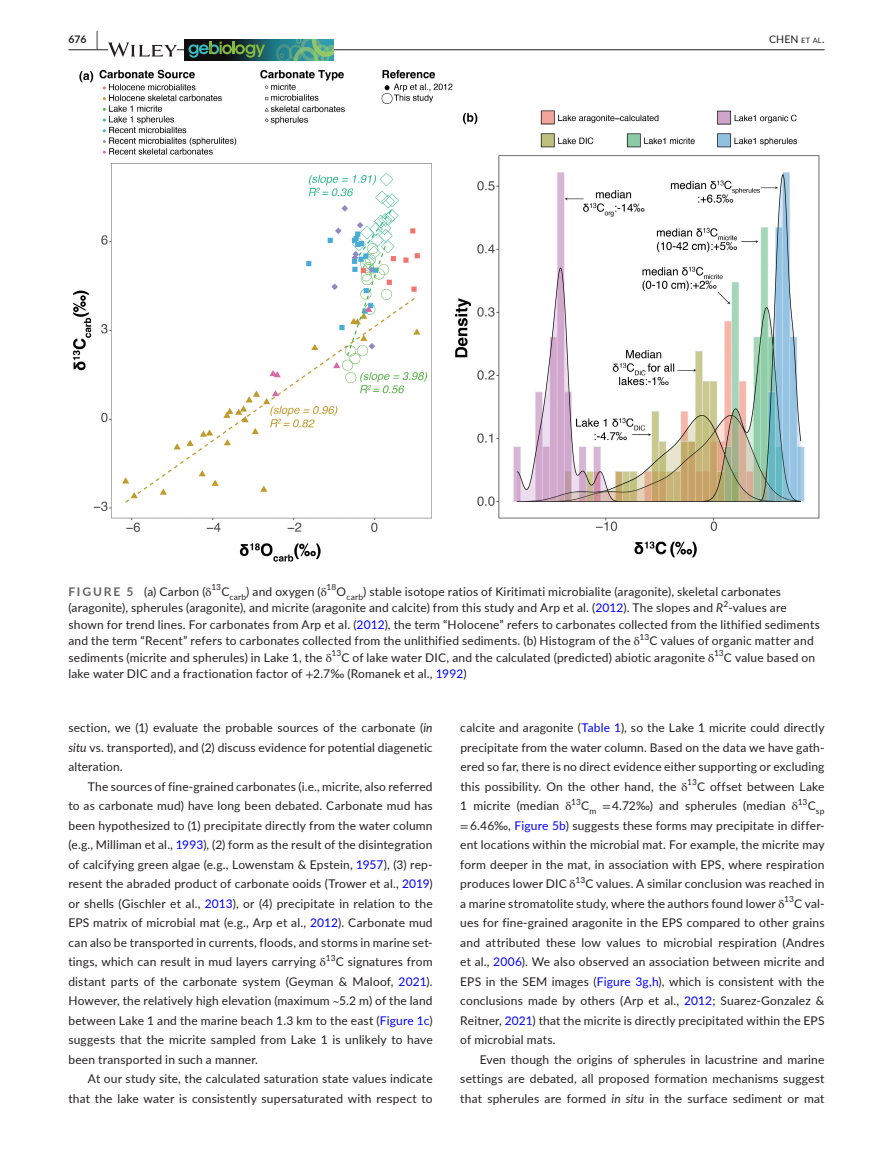
<style>
.page{position:relative;width:893px;height:1174px;background:#fff}
.page>*{position:absolute;margin:0;border:0;box-sizing:border-box;transform-origin:0 0}
.t1{font:12px/19.5px "Lato";letter-spacing:.015em;color:#231f20;text-align:justify}
.t2{font:10.5px "Lato";color:#231f20}
.t3{font:700 10.5px "Lato";color:#231f20}
.t4{font:8.4px "Lato";color:#231f20}
.s1{font-size:19.5px}
.s2{font-size:7.35px}
.s3{font-weight:700;color:#636366}
.s4{font-family:"STIX"}
.s5{color:#00f}
.s6{font-style:italic}
</style>
<div class="page">
<hr style="left:68px;top:49px;width:756px;height:1px;background:#231f20">
<svg style="left:108px;top:42px;width:69px;height:15px"></svg>
<img style="left:185px;top:39px;width:148px;height:21px">
<svg style="left:189px;top:42px;width:76px;height:16px"></svg>
<img style="left:72px;top:69px;width:748px;height:493px">
<p class="t3" style="left:68px;top:31px;width:31px">676 <span class="s1">|</span></p>
<p class="t2" style="left:769px;top:31px;width:57px">CHEN <span class="s2">et al</span>.</p>
<p class="t1" style="left:68px;top:581px;width:145px"><span class="s3">FIGURE 5</span> (a) Carbon (<span class="s4">δ</span></p>
<p class="t4" style="left:211px;top:581px;width:11px">13</p>
<p class="t1" style="left:221px;top:581px;width:107px">C<sub>carb</sub>) and oxygen (<span class="s4">δ</span></p>
<p class="t4" style="left:327px;top:581px;width:11px">18</p>
<p class="t1" style="left:68px;top:582px;width:720px;line-height:16.5px;text-indent:268px">O<sub>carb</sub>) stable isotope ratios of Kiritimati microbialite (aragonite), skeletal carbonates (aragonite), spherules (aragonite), and micrite (aragonite and calcite) from this study and Arp et al. (<span class="s5">2012</span>). The slopes and <span class="s6">R</span> -values are</p>
<p class="t4" style="left:724px;top:598px;width:6px">2</p>
<p class="t1" style="left:68px;top:615px;width:753px;line-height:16.5px">shown for trend lines. For carbonates from Arp et al. (<span class="s5">2012</span>), the term “Holocene” refers to carbonates collected from the lithified sediments and the term “Recent” refers to carbonates collected from the unlithified sediments. (b) Histogram of the <span class="s4">δ</span></p>
<p class="t4" style="left:640px;top:631px;width:11px">13</p>
<p class="t1" style="left:650px;top:630px;width:166px">C values of organic matter and</p>
<p class="t1" style="left:68px;top:647px;width:265px">sediments (micrite and spherules) in Lake 1, the <span class="s4">δ</span></p>
<p class="t4" style="left:332px;top:647px;width:11px">13</p>
<p class="t1" style="left:341px;top:647px;width:374px">C of lake water DIC, and the calculated (predicted) abiotic aragonite <span class="s4">δ</span></p>
<p class="t4" style="left:714px;top:647px;width:11px">13</p>
<p class="t1" style="left:724px;top:647px;width:93px">C value based on</p>
<p class="t1" style="left:68px;top:663px;width:400px">lake water DIC and a fractionation factor of <span class="s4">+</span>2.7‰ (Romanek et al., <span class="s5">1992</span>)</p>
<p class="t1" style="left:68px;top:717px;width:366px">section, we (1) evaluate the probable sources of the carbonate (<span class="s6">in situ</span> vs. transported), and (2) discuss evidence for potential diagenetic alteration.</p>
<p class="t1" style="left:68px;top:776px;width:366px;text-indent:20px">The sources of fine-grained carbonates (i.e., micrite, also referred to as carbonate mud) have long been debated. Carbonate mud has been hypothesized to (1) precipitate directly from the water column (e.g., Milliman et al., <span class="s5">1993</span>), (2) form as the result of the disintegration of calcifying green algae (e.g., Lowenstam &amp; Epstein, <span class="s5">1957</span>), (3) rep&shy;resent the abraded product of carbonate ooids (Trower et al., <span class="s5">2019</span>) or shells (Gischler et al., <span class="s5">2013</span>), or (4) precipitate in relation to the EPS matrix of microbial mat (e.g., Arp et al., <span class="s5">2012</span>). Carbonate mud can also be transported in currents, floods, and storms in marine set&shy;tings, which can result in mud layers carrying <span class="s4">δ</span><sup>13</sup>C signatures from distant parts of the carbonate system (Geyman &amp; Maloof, <span class="s5">2021</span>).<br>However, the relatively high elevation (maximum <span class="s4">~</span>5.2 m) of the land between Lake 1 and the marine beach 1.3 km to the east (<span class="s5">Figure 1c</span>) suggests that the micrite sampled from Lake 1 is unlikely to have been transported in such a manner.</p>
<p class="t1" style="left:68px;top:1068px;width:366px;text-align:right">At our study site, the calculated saturation state values indicate that the lake water is consistently supersaturated with respect to</p>
<p class="t1" style="left:460px;top:717px;width:366px">calcite and aragonite (<span class="s5">Table 1</span>), so the Lake 1 micrite could directly precipitate from the water column. Based on the data we have gath&shy;ered so far, there is no direct evidence either supporting or excluding this possibility. On the other hand, the <span class="s4">δ</span></p>
<p class="t4" style="left:687px;top:776px;width:11px">13</p>
<p class="t1" style="left:697px;top:776px;width:129px">C offset between Lake</p>
<p class="t1" style="left:460px;top:795px;width:113px">1 micrite (median <span class="s4">δ</span></p>
<p class="t4" style="left:571px;top:796px;width:11px">13</p>
<p class="t1" style="left:581px;top:795px;width:218px">C<sub>m</sub> <span class="s4">=</span> 4.72‰) and spherules (median <span class="s4">δ</span></p>
<p class="t4" style="left:798px;top:796px;width:11px">13</p>
<p class="t4" style="left:808px;top:805px;width:18px"><sup>C</sup>sp</p>
<p class="t1" style="left:460px;top:815px;width:366px"><span class="s4">=</span> 6.46‰, <span class="s5">Figure 5b</span>) suggests these forms may precipitate in differ&shy;ent locations within the microbial mat. For example, the micrite may form deeper in the mat, in association with EPS, where respiration produces lower DIC <span class="s4">δ</span></p>
<p class="t4" style="left:575px;top:874px;width:11px">13</p>
<p class="t1" style="left:460px;top:873px;width:366px;text-indent:125px">C values. A similar conclusion was reached in a marine stromatolite study, where the authors found lower <span class="s4">δ</span></p>
<p class="t4" style="left:784px;top:893px;width:11px">13</p>
<p class="t1" style="left:460px;top:893px;width:366px;text-indent:334px">C val&shy;ues for fine-grained aragonite in the EPS compared to other grains and attributed these low values to microbial respiration (Andres et al., <span class="s5">2006</span>). We also observed an association between micrite and EPS in the SEM images (<span class="s5">Figure 3g,h</span>), which is consistent with the conclusions made by others (Arp et al., <span class="s5">2012</span>; Suarez-Gonzalez &amp; Reitner, <span class="s5">2021</span>) that the micrite is directly precipitated within the EPS of microbial mats.</p>
<p class="t1" style="left:460px;top:1049px;width:366px;text-indent:20px">Even though the origins of spherules in lacustrine and marine settings are debated, all proposed formation mechanisms suggest that spherules are formed <span class="s6">in situ</span> in the surface sediment or mat</p>
</div>
